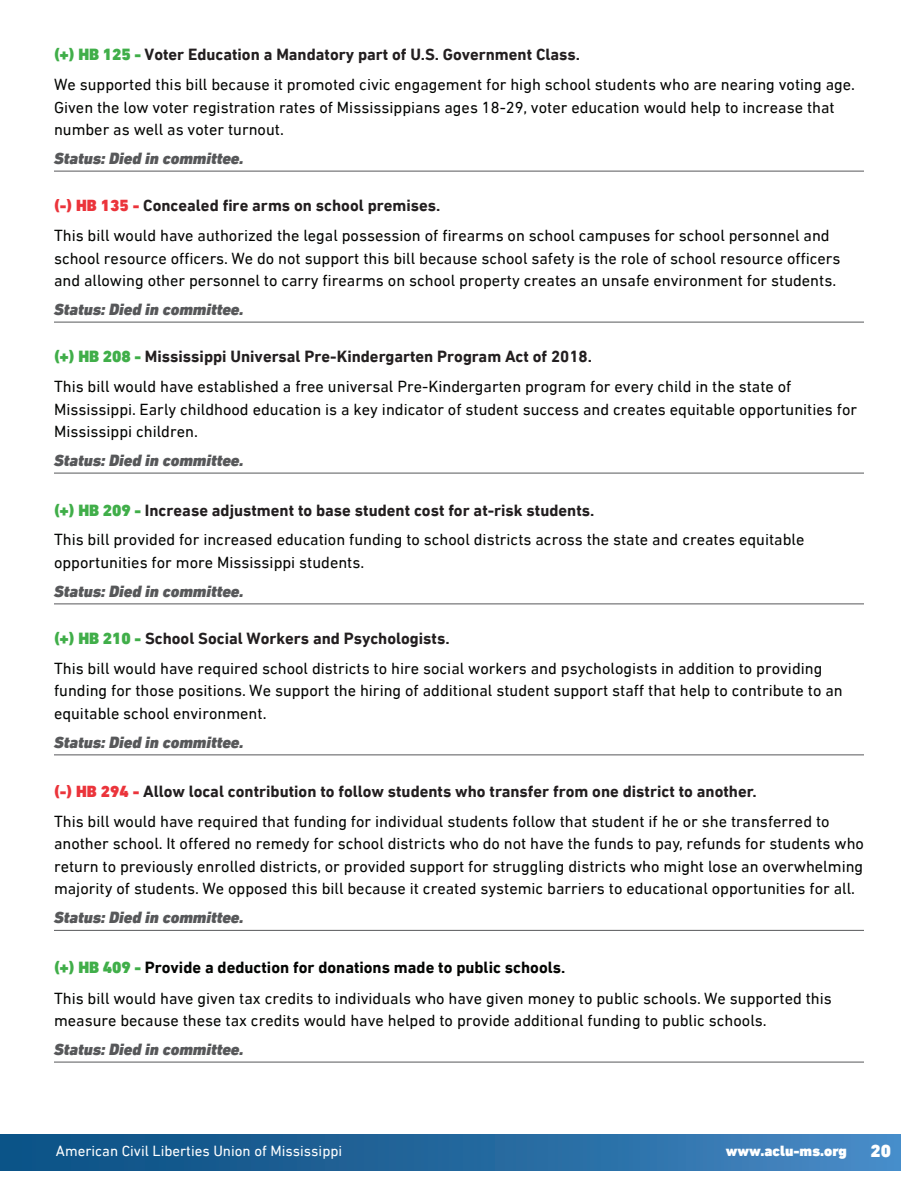
<style>
.page{position:relative;width:918px;height:1188px;background:#fff}
.page>*{position:absolute;margin:0;border:0;box-sizing:border-box;transform-origin:0 0}
.t1{font:900 18px "DIN Next LT Pro";color:#fff}
.t2{font:700 16.5px "DIN Next LT Pro";color:#231f20}
.Bill_Status{font:italic 900 16.5px "DIN Next LT Pro";color:#57585a}
.t3{font:700 16.5px "DIN Next LT Pro";color:#040503}
.t4{font:16.35px/22.4px "DIN Next LT Pro";color:#040503}
.t5{font:15px "DIN Next LT Pro";color:#fff}
.t6{font:900 15px "DIN Next LT Pro";color:#fff}
.s1{font-weight:900;color:#40ae49}
.s2{font-weight:900;font-size:16.35px;color:#eb343b}
</style>
<div class="page">
<div style="left:0;top:1134px;width:900px;height:37px;background:linear-gradient(to right,#074d7f,#4587c2)"></div>
<hr style="left:54px;top:171px;width:810px;height:1px;background:#57585a">
<hr style="left:54px;top:322px;width:810px;height:1px;background:#57585a">
<hr style="left:54px;top:473px;width:810px;height:1px;background:#57585a">
<hr style="left:54px;top:604px;width:810px;height:1px;background:#57585a">
<hr style="left:54px;top:755px;width:810px;height:1px;background:#57585a">
<hr style="left:54px;top:930px;width:810px;height:1px;background:#57585a">
<hr style="left:54px;top:1062px;width:810px;height:1px;background:#57585a">
<p class="t2" style="left:54px;top:45px;width:528px"><span class="s1">(+) HB 125 -</span> Voter Education a Mandatory part of U.S. Government Class.</p>
<p class="t4" style="left:54px;top:73px;width:800px">We supported this bill because it promoted civic engagement for high school students who are nearing voting age.<br>Given the low voter registration rates of Mississippians ages 18-29, voter education would help to increase that number as well as voter turnout.</p>
<p class="Bill_Status" style="left:54px;top:149px;width:191px">Status: Died in committee.</p>
<p class="t2" style="left:54px;top:196px;width:388px"><span class="s2">(-) HB 135 -</span> Concealed fire arms on school premises.</p>
<p class="t4" style="left:54px;top:224px;width:788px">This bill would have authorized the legal possession of firearms on school campuses for school personnel and school resource officers. We do not support this bill because school safety is the role of school resource officers and allowing other personnel to carry firearms on school property creates an unsafe environment for students.</p>
<p class="Bill_Status" style="left:54px;top:300px;width:191px">Status: Died in committee.</p>
<p class="t2" style="left:54px;top:347px;width:540px"><span class="s1">(+) HB 208 -</span> Mississippi Universal Pre-Kindergarten Program Act of 2018.</p>
<p class="t4" style="left:54px;top:375px;width:805px">This bill would have established a free universal Pre-Kindergarten program for every child in the state of<br>Mississippi. Early childhood education is a key indicator of student success and creates equitable opportunities for<br>Mississippi children.</p>
<p class="Bill_Status" style="left:54px;top:451px;width:191px">Status: Died in committee.</p>
<p class="t2" style="left:54px;top:500px;width:542px"><span class="s1">(+) HB 209 -</span> Increase adjustment to base student cost for at-risk students.</p>
<p class="t4" style="left:54px;top:528px;width:752px">This bill provided for increased education funding to school districts across the state and creates equitable opportunities for more Mississippi students.</p>
<p class="Bill_Status" style="left:54px;top:582px;width:191px">Status: Died in committee.</p>
<p class="t2" style="left:54px;top:629px;width:397px"><span class="s1">(+) HB 210 -</span> School Social Workers and Psychologists.</p>
<p class="t4" style="left:54px;top:657px;width:790px">This bill would have required school districts to hire social workers and psychologists in addition to providing funding for those positions. We support the hiring of additional student support staff that help to contribute to an equitable school environment.</p>
<p class="Bill_Status" style="left:54px;top:733px;width:191px">Status: Died in committee.</p>
<p class="t2" style="left:54px;top:782px;width:704px"><span class="s2">(-) HB 294 -</span> Allow local contribution to follow students who transfer from one district to another.</p>
<p class="t4" style="left:54px;top:810px;width:812px">This bill would have required that funding for individual students follow that student if he or she transferred to another school. It offered no remedy for school districts who do not have the funds to pay, refunds for students who return to previously enrolled districts, or provided support for struggling districts who might lose an overwhelming majority of students. We opposed this bill because it created systemic barriers to educational opportunities for all.</p>
<p class="Bill_Status" style="left:54px;top:908px;width:191px">Status: Died in committee.</p>
<p class="t3" style="left:54px;top:958px;width:513px"><span class="s1">(+) HB 409 -</span> Provide a deduction for donations made to public schools.</p>
<p class="t4" style="left:54px;top:987px;width:779px">This bill would have given tax credits to individuals who have given money to public schools. We supported this measure because these tax credits would have helped to provide additional funding to public schools.</p>
<p class="Bill_Status" style="left:54px;top:1040px;width:191px">Status: Died in committee.</p>
<p class="t5" style="left:56px;top:1142px;width:288px">American Civil Liberties Union of Mississippi</p>
<p class="t6" style="left:726px;top:1142px;width:123px">www.aclu-ms.org</p>
<p class="t1" style="left:871px;top:1140px;width:22px">20</p>
</div>
